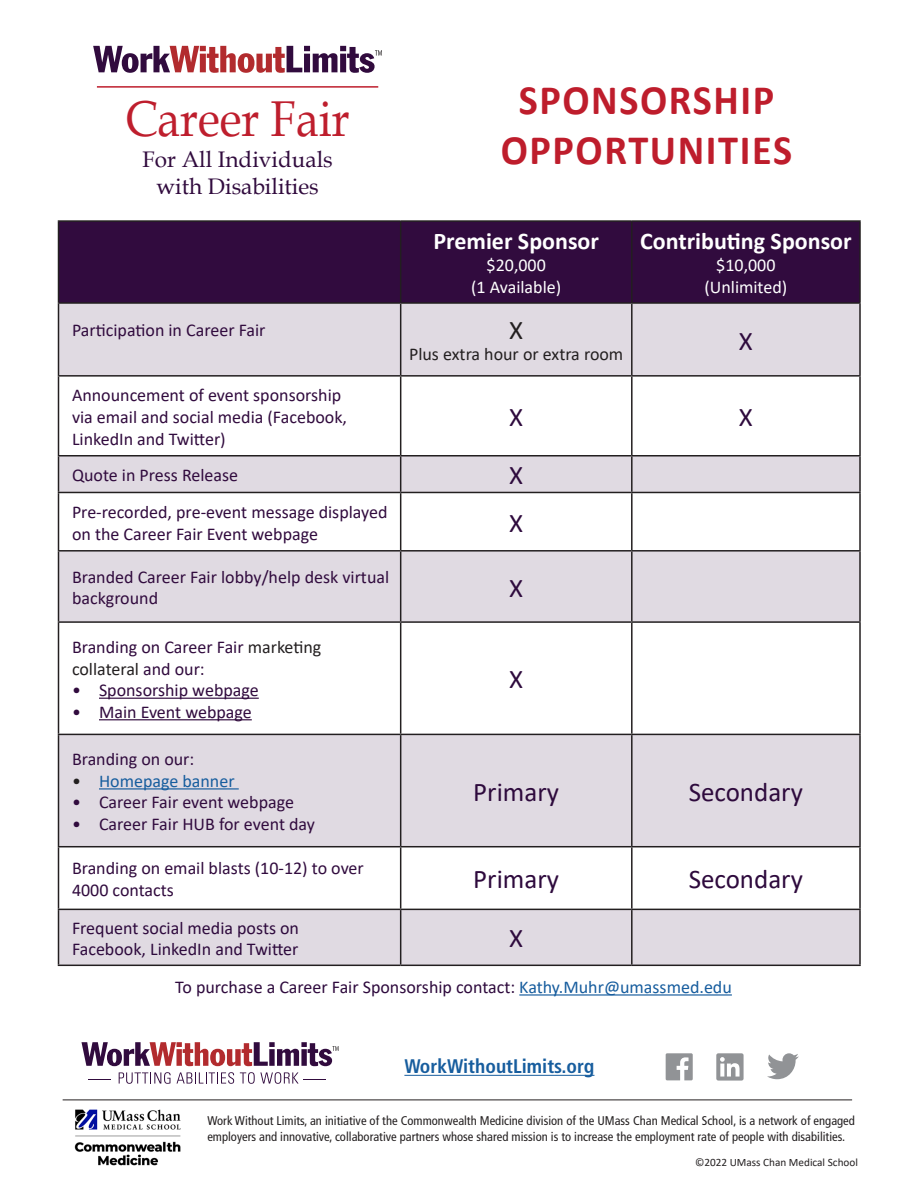
<style>
.page{position:relative;width:918px;height:1188px;background:#fff}
.page>*{position:absolute;margin:0;border:0;box-sizing:border-box;transform-origin:0 0}
.t1{font:50.4px "Book Antiqua";color:#be1e2d;scale:.9 1}
.t2{font:700 42px/50.4px "Calibri";letter-spacing:.04em;color:#be1d2c;text-align:center;scale:.96 1}
.t3{font:27px "Calibri";color:#2e0a3d}
.t4{font:27px "Calibri";color:#231f20}
.t5{font:700 24px "Calibri";color:#fff}
.t6{font:22.5px/27px "Book Antiqua";color:#310b3e;text-align:center}
.t7{font:700 condensed 19.65px "Frutiger LT Std";color:#175d9e}
.t8{font:18px/21.6px "Calibri";color:#310b3e}
.t9{font:18px/21.6px "Calibri";color:#2e0a3d}
.t10{font:18px/21.6px "Calibri";color:#fff;text-align:center}
.t11{font:18px "Calibri";color:#231f20}
.t12{font:18px "Calibri";color:#175d9e}
.t13{font:condensed 12.6px/15.5px "Frutiger LT Std";color:#231f20}
.t14{font:11.25px "Calibri";color:#231f20}
.s1{color:#231f20}
.s2{color:#175d9e}
</style>
<div class="page">
<div style="left:59px;top:222px;width:800px;height:80px;background:#310b3e"></div>
<div style="left:59px;top:304px;width:800px;height:661px;background:#e0dae2"></div>
<svg style="left:59px;top:377px;width:800px;height:78px"></svg>
<svg style="left:59px;top:493px;width:800px;height:416px"></svg>
<hr style="left:58px;top:220px;width:343px;height:2px;background:#231f20">
<hr style="left:58px;top:222px;width:1px;height:80px;background:#231f20">
<hr style="left:401px;top:220px;width:231px;height:2px;background:#231f20">
<hr style="left:400px;top:222px;width:1px;height:80px;background:#231f20">
<hr style="left:632px;top:220px;width:229px;height:2px;background:#231f20">
<hr style="left:631px;top:222px;width:2px;height:80px;background:#231f20">
<hr style="left:859px;top:222px;width:2px;height:80px;background:#231f20">
<hr style="left:58px;top:302px;width:343px;height:2px;background:#231f20">
<hr style="left:58px;top:304px;width:1px;height:71px;background:#231f20">
<hr style="left:401px;top:302px;width:231px;height:2px;background:#231f20">
<hr style="left:400px;top:304px;width:1px;height:71px;background:#231f20">
<hr style="left:632px;top:302px;width:229px;height:2px;background:#231f20">
<hr style="left:631px;top:304px;width:2px;height:71px;background:#231f20">
<hr style="left:859px;top:304px;width:2px;height:71px;background:#231f20">
<hr style="left:58px;top:375px;width:343px;height:2px;background:#231f20">
<hr style="left:58px;top:377px;width:1px;height:78px;background:#231f20">
<hr style="left:401px;top:375px;width:231px;height:2px;background:#231f20">
<hr style="left:400px;top:377px;width:1px;height:78px;background:#231f20">
<hr style="left:632px;top:375px;width:229px;height:2px;background:#231f20">
<hr style="left:631px;top:377px;width:2px;height:78px;background:#231f20">
<hr style="left:859px;top:377px;width:2px;height:78px;background:#231f20">
<hr style="left:58px;top:455px;width:343px;height:2px;background:#231f20">
<hr style="left:58px;top:457px;width:1px;height:35px;background:#231f20">
<hr style="left:401px;top:455px;width:231px;height:2px;background:#231f20">
<hr style="left:400px;top:457px;width:1px;height:35px;background:#231f20">
<hr style="left:632px;top:455px;width:229px;height:2px;background:#231f20">
<hr style="left:631px;top:457px;width:2px;height:35px;background:#231f20">
<hr style="left:859px;top:457px;width:2px;height:35px;background:#231f20">
<hr style="left:58px;top:492px;width:343px;height:1px;background:#231f20">
<hr style="left:58px;top:493px;width:1px;height:57px;background:#231f20">
<hr style="left:401px;top:492px;width:231px;height:1px;background:#231f20">
<hr style="left:400px;top:493px;width:1px;height:57px;background:#231f20">
<hr style="left:632px;top:492px;width:229px;height:1px;background:#231f20">
<hr style="left:631px;top:493px;width:2px;height:57px;background:#231f20">
<hr style="left:859px;top:493px;width:2px;height:57px;background:#231f20">
<hr style="left:58px;top:550px;width:343px;height:2px;background:#231f20">
<hr style="left:58px;top:552px;width:1px;height:69px;background:#231f20">
<hr style="left:401px;top:550px;width:231px;height:2px;background:#231f20">
<hr style="left:400px;top:552px;width:1px;height:69px;background:#231f20">
<hr style="left:632px;top:550px;width:229px;height:2px;background:#231f20">
<hr style="left:631px;top:552px;width:2px;height:69px;background:#231f20">
<hr style="left:859px;top:552px;width:2px;height:69px;background:#231f20">
<hr style="left:58px;top:621px;width:343px;height:2px;background:#231f20">
<hr style="left:58px;top:623px;width:1px;height:111px;background:#231f20">
<hr style="left:401px;top:621px;width:231px;height:2px;background:#231f20">
<hr style="left:400px;top:623px;width:1px;height:111px;background:#231f20">
<hr style="left:632px;top:621px;width:229px;height:2px;background:#231f20">
<hr style="left:631px;top:623px;width:2px;height:111px;background:#231f20">
<hr style="left:859px;top:623px;width:2px;height:111px;background:#231f20">
<hr style="left:58px;top:734px;width:343px;height:1px;background:#231f20">
<hr style="left:58px;top:735px;width:1px;height:111px;background:#231f20">
<hr style="left:401px;top:734px;width:231px;height:1px;background:#231f20">
<hr style="left:400px;top:735px;width:1px;height:111px;background:#231f20">
<hr style="left:632px;top:734px;width:229px;height:1px;background:#231f20">
<hr style="left:631px;top:735px;width:2px;height:111px;background:#231f20">
<hr style="left:859px;top:735px;width:2px;height:111px;background:#231f20">
<hr style="left:400px;top:847px;width:1px;height:62px;background:#231f20">
<hr style="left:631px;top:847px;width:2px;height:62px;background:#231f20">
<hr style="left:58px;top:909px;width:343px;height:1px;background:#231f20">
<hr style="left:58px;top:910px;width:1px;height:55px;background:#231f20">
<hr style="left:401px;top:909px;width:231px;height:1px;background:#231f20">
<hr style="left:400px;top:910px;width:1px;height:55px;background:#231f20">
<hr style="left:632px;top:909px;width:229px;height:1px;background:#231f20">
<hr style="left:631px;top:910px;width:2px;height:55px;background:#231f20">
<hr style="left:859px;top:910px;width:2px;height:55px;background:#231f20">
<hr style="left:58px;top:965px;width:343px;height:1px;background:#231f20">
<hr style="left:401px;top:965px;width:231px;height:1px;background:#231f20">
<hr style="left:632px;top:965px;width:229px;height:1px;background:#231f20">
<hr style="left:58px;top:846px;width:343px;height:1px;background:#231f20">
<hr style="left:58px;top:847px;width:1px;height:62px;background:#231f20">
<hr style="left:401px;top:846px;width:231px;height:1px;background:#231f20">
<hr style="left:632px;top:846px;width:229px;height:1px;background:#231f20">
<hr style="left:859px;top:847px;width:2px;height:62px;background:#231f20">
<hr style="left:99px;top:698px;width:160px;height:1px;background:#310b3e">
<hr style="left:99px;top:719px;width:153px;height:1px;background:#310b3e">
<hr style="left:99px;top:788px;width:140px;height:2px;background:#175d9e">
<hr style="left:519px;top:994px;width:213px;height:2px;background:#175d9e">
<svg style="left:89px;top:1079px;width:22px;height:1px"></svg>
<svg style="left:119px;top:1072px;width:52px;height:12px"></svg>
<svg style="left:177px;top:1072px;width:57px;height:12px"></svg>
<svg style="left:240px;top:1072px;width:86px;height:12px"></svg>
<svg style="left:81px;top:1042px;width:258px;height:24px"></svg>
<hr style="left:404px;top:1075px;width:190px;height:1px;background:#175d9e">
<svg style="left:716px;top:1053px;width:28px;height:28px"></svg>
<svg style="left:666px;top:1053px;width:27px;height:27px"></svg>
<svg style="left:767px;top:1053px;width:32px;height:26px"></svg>
<img style="left:74px;top:1109px;width:107px;height:57px">
<hr style="left:63px;top:1100px;width:789px;height:1px;background:#231f20">
<svg style="left:93px;top:46px;width:289px;height:27px"></svg>
<hr style="left:97px;top:86px;width:281px;height:2px;background:#be1e2d">
<p class="t1" style="left:125px;top:84px;width:251px">Career Fair</p>
<p class="t6" style="left:142px;top:146px;width:192px">For All Individuals with Disabilities</p>
<p class="t2" style="left:501px;top:74px;width:305px">SPONSORSHIP<br>OPPORTUNITIES</p>
<p class="t5" style="left:433px;top:225px;width:167px">Premier Sponsor</p>
<p class="t10" style="left:471px;top:254px;width:92px">$20,000<br>(1 Available)</p>
<p class="t5" style="left:640px;top:225px;width:213px">Contributing Sponsor</p>
<p class="t10" style="left:704px;top:254px;width:84px">$10,000 (Unlimited)</p>
<p class="t8" style="left:72px;top:319px;width:195px">Participation in Career Fair</p>
<p class="t4" style="left:509px;top:311px;width:16px">X</p>
<p class="t11" style="left:409px;top:342px;width:216px">Plus extra hour or extra room</p>
<p class="t3" style="left:739px;top:322px;width:16px">X</p>
<p class="t8" style="left:72px;top:384px;width:277px">Announcement of event sponsorship via email and social media (Facebook,<br>LinkedIn and Twitter)</p>
<p class="t3" style="left:509px;top:398px;width:16px">X</p>
<p class="t3" style="left:739px;top:398px;width:16px">X</p>
<p class="t8" style="left:72px;top:464px;width:168px">Quote in Press Release</p>
<p class="t3" style="left:509px;top:457px;width:16px">X</p>
<p class="t8" style="left:72px;top:501px;width:317px">Pre-recorded, pre-event message displayed on the Career Fair Event webpage</p>
<p class="t3" style="left:509px;top:504px;width:16px">X</p>
<p class="t8" style="left:72px;top:566px;width:319px">Branded Career Fair lobby/help desk virtual background</p>
<p class="t3" style="left:509px;top:569px;width:16px">X</p>
<p class="t8" style="left:72px;top:636px;width:251px">Branding on Career Fair <span class="s1">marketing collateral</span> and our:</p>
<p class="t8" style="left:72px;top:679px;width:188px">• Sponsorship webpage</p>
<p class="t8" style="left:72px;top:701px;width:181px">• Main Event webpage</p>
<p class="t3" style="left:509px;top:661px;width:16px">X</p>
<p class="t8" style="left:72px;top:748px;width:124px">Branding on our:</p>
<p class="t12" style="left:72px;top:768px;width:164px"><span class="s1">•</span> Homepage banner</p>
<p class="t8" style="left:72px;top:791px;width:224px">• Career Fair event webpage</p>
<p class="t8" style="left:72px;top:813px;width:245px">• Career Fair HUB for event day</p>
<p class="t3" style="left:473px;top:773px;width:87px">Primary</p>
<p class="t3" style="left:689px;top:773px;width:116px">Secondary</p>
<p class="t8" style="left:72px;top:857px;width:293px">Branding on email blasts (10-12) to over<br>4000 contacts</p>
<p class="t3" style="left:473px;top:860px;width:87px">Primary</p>
<p class="t3" style="left:689px;top:860px;width:116px">Secondary</p>
<p class="t9" style="left:72px;top:916px;width:229px">Frequent social media posts on<br>Facebook, LinkedIn and Twitter</p>
<p class="t3" style="left:509px;top:920px;width:16px">X</p>
<p class="t9" style="left:175px;top:976px;width:558px">To purchase a Career Fair Sponsorship contact: <span class="s2">Kathy.Muhr@umassmed.edu</span></p>
<p class="t7" style="left:404px;top:1055px;width:192px">WorkWithoutLimits.org</p>
<p class="t13" style="left:207px;top:1113px;width:649px">Work Without Limits, an initiative of the Commonwealth Medicine division of the UMass Chan Medical School, is a network of engaged employers and innovative, collaborative partners whose shared mission is to increase the employment rate of people with disabilities.</p>
<p class="t14" style="left:695px;top:1154px;width:164px">©2022 UMass Chan Medical School</p>
</div>
